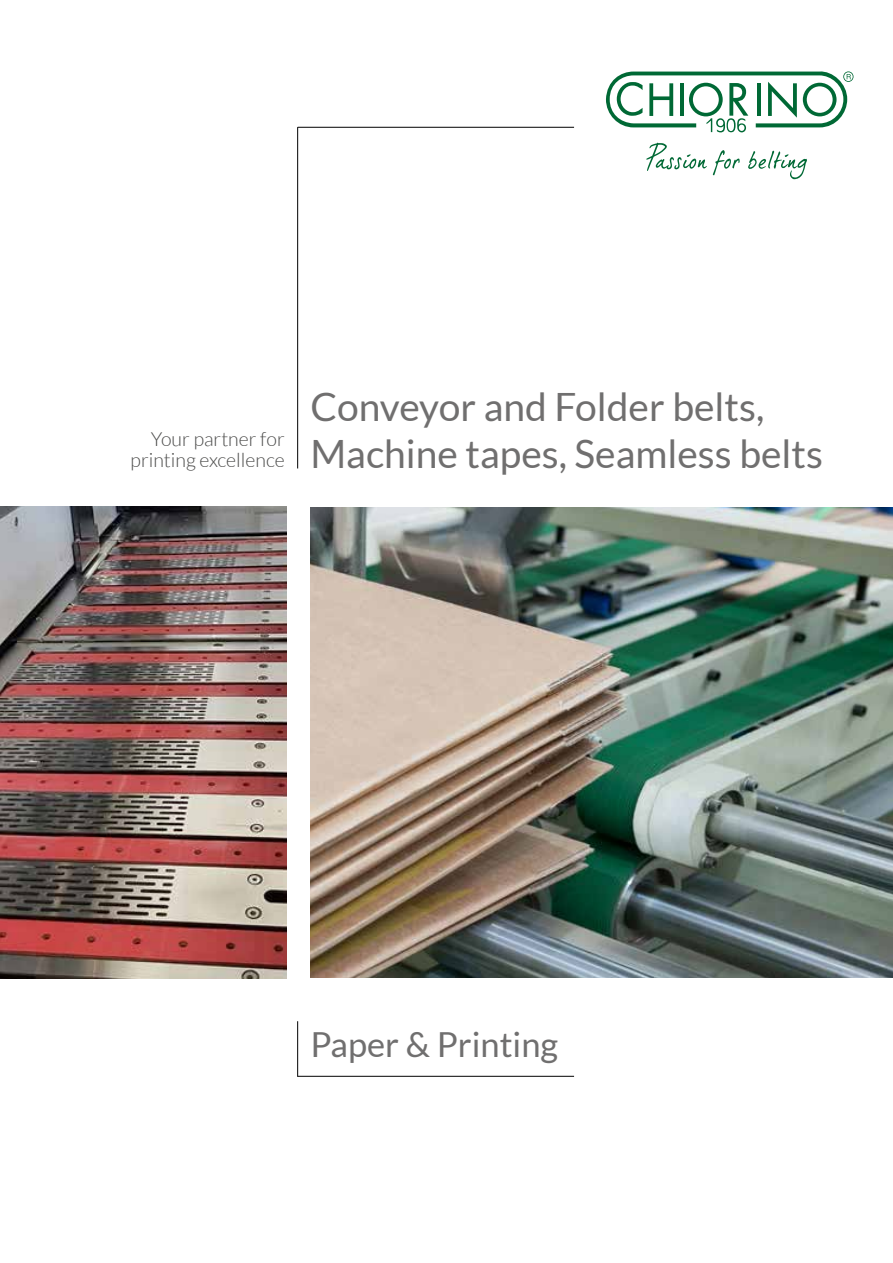
<style>
.page{position:relative;width:893px;height:1263px;background:#fff}
.page>*{position:absolute;margin:0;border:0;box-sizing:border-box;transform-origin:0 0}
.t1{font:39px/46.8px "Lato";color:#706f6f}
.t2{font:34.5px "Lato";color:#706f6f}
.t3{font:300 19.5px/21px "Lato";color:#4a4a49;text-align:right}
</style>
<div class="page">
<hr style="left:297px;top:127px;width:1px;height:341px;background:#000">
<hr style="left:298px;top:127px;width:276px;height:1px;background:#000">
<svg style="left:713px;top:150px;width:27px;height:25px"></svg>
<svg style="left:748px;top:151px;width:59px;height:28px"></svg>
<svg style="left:646px;top:143px;width:61px;height:28px"></svg>
<svg style="left:606px;top:71px;width:247px;height:61px"></svg>
<img style="left:0;top:507px;width:286px;height:472px">
<img style="left:310px;top:507px;width:583px;height:470px">
<hr style="left:297px;top:1022px;width:1px;height:54px;background:#000">
<hr style="left:298px;top:1076px;width:276px;height:1px;background:#000">
<p class="t3" style="left:131px;top:429px;width:156px">Your partner for printing excellence</p>
<p class="t1" style="left:310px;top:383px;width:514px">Conveyor and Folder belts,<br>Machine tapes, Seamless belts</p>
<p class="t2" style="left:310px;top:1025px;width:249px">Paper &amp; Printing</p>
</div>
